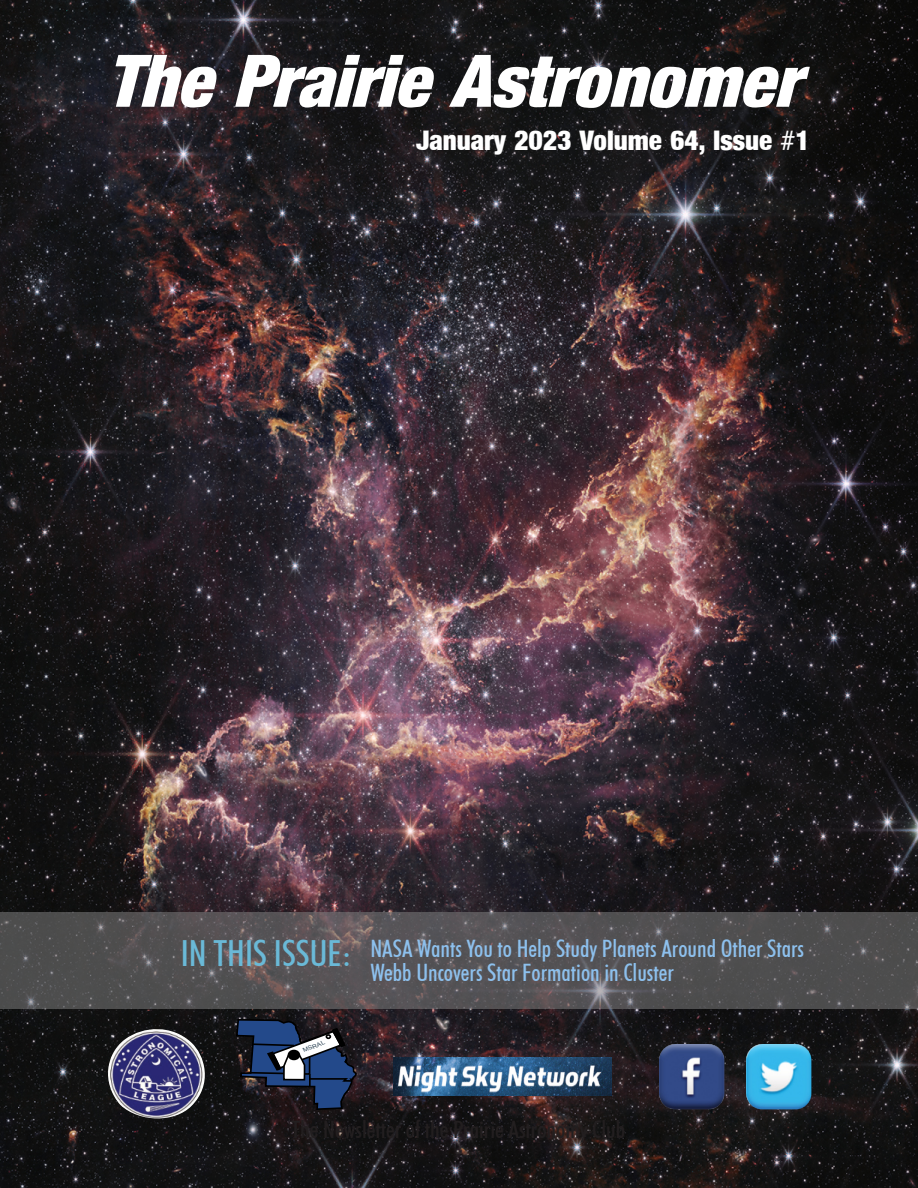
<style>
.page{position:relative;width:918px;height:1188px;background:#fff}
.page>*{position:absolute;margin:0;border:0;box-sizing:border-box;transform-origin:0 0}
.t1{font:italic 72px "Basic Sans Heavy SF Bold";color:#fff}
.t2{font:500 condensed 36px "Futura BT";color:#6ab9d7}
.t3{font:27px "Basic Sans Heavy SF Bold";color:#fff}
.t4{font:500 condensed 24px/24px "Futura BT";color:#8dc0ed}
.t5{font:5.85px "Arial";color:#2e4556;scale:1.14 1}
</style>
<div class="page">
<img style="left:0;top:0;width:918px;height:1188px">
<div style="left:0;top:913px;width:918px;height:96px;background:#fff;opacity:.27"></div>
<svg style="left:235px;top:1018px;width:123px;height:93px"></svg>
<img style="left:393px;top:1058px;width:219px;height:38px">
<img style="left:659px;top:1044px;width:66px;height:66px">
<img style="left:746px;top:1044px;width:65px;height:66px">
<img style="left:108px;top:1029px;width:97px;height:89px">
<h1 class="t1" style="left:106px;top:54px;width:694px">The Prairie Astronomer</h1>
<p class="t3" style="left:416px;top:130px;width:395px">January 2023 Volume 64, Issue #1</p>
<h2 class="t2" style="left:181px;top:939px;width:173px">IN THIS ISSUE:</h2>
<p class="t4" style="left:370px;top:939px;width:435px">NASA Wants You to Help Study Planets Around Other Stars<br>Webb Uncovers Star Formation in Cluster</p>
<p class="t5" style="left:303px;top:1048px;width:22px;rotate:-20deg">MSRAL</p>
</div>
